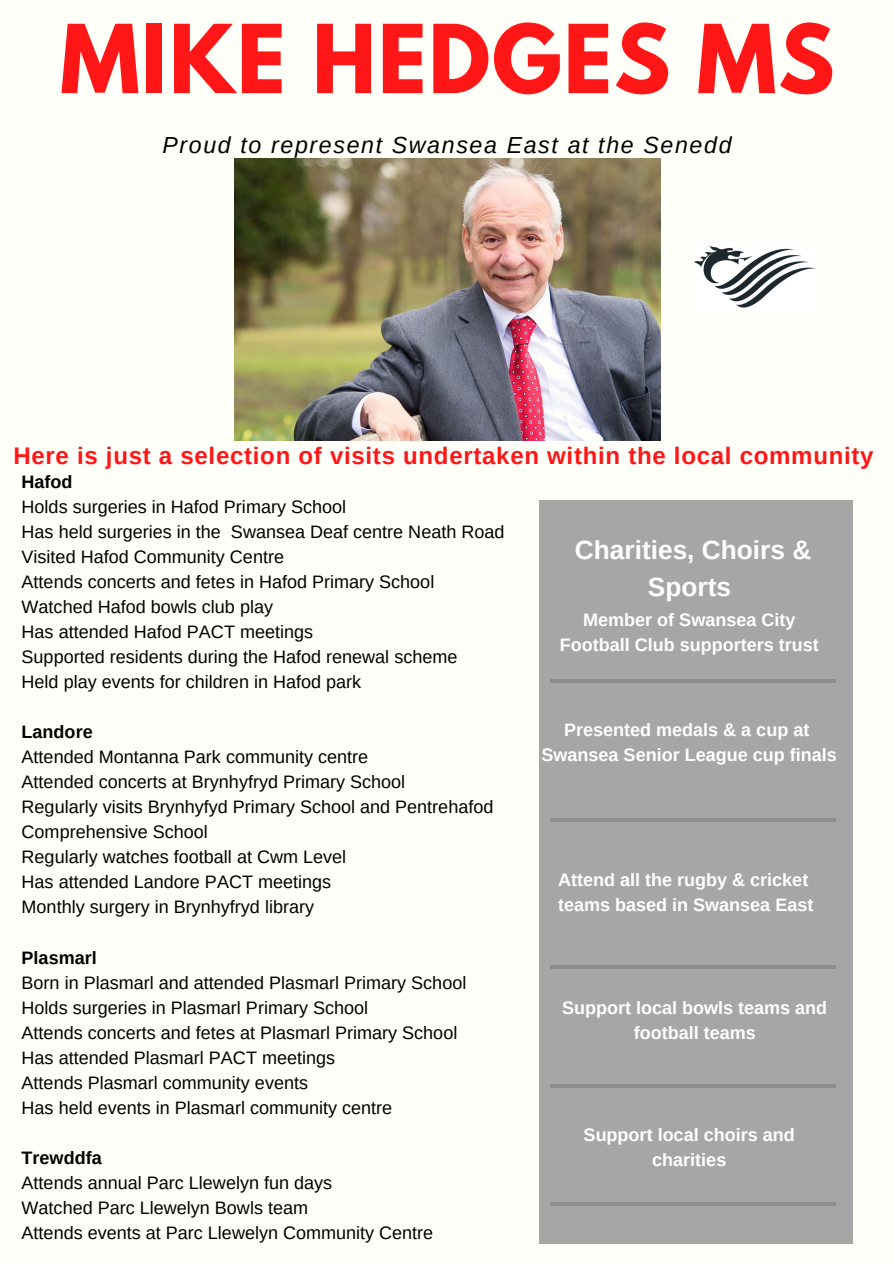
<style>
.page{position:relative;width:894px;height:1264px;background:#fff}
.page>*{position:absolute;margin:0;border:0;box-sizing:border-box;transform-origin:0 0}
.t1{font:700 84px "League Spartan";letter-spacing:.02em;color:#ff1616}
.t2{font:700 26.25px/36.3px "Arimo";color:#fff;text-align:center}
.t3{font:700 24px "Arimo";letter-spacing:.03em;color:#ff1616}
.t4{font:italic 23.25px "Arimo";letter-spacing:.07em;color:#000}
.t5{font:18px/25px "Arimo";color:#000}
.t6{font:700 18px/24.8px "Arimo";color:#fff;text-align:center}
.t7{font:700 18px "Arimo";color:#000}
</style>
<div class="page">
<div style="left:0;top:0;width:893px;height:1263px;background:#fffff9"></div>
<div style="left:539px;top:500px;width:313px;height:744px;background:#a6a6a6"></div>
<hr style="left:550px;top:818px;width:285px;height:4px;background:#8d8d8d">
<hr style="left:550px;top:965px;width:285px;height:3px;background:#000">
<hr style="left:550px;top:1084px;width:285px;height:3px;background:#000">
<hr style="left:550px;top:1202px;width:285px;height:4px;background:#8d8d8d">
<hr style="left:550px;top:679px;width:285px;height:3px;background:#000">
<img style="left:234px;top:159px;width:426px;height:281px">
<img style="left:694px;top:245px;width:121px;height:63px">
<h1 class="t1" style="left:60px;top:17px;width:775px">MIKE HEDGES MS</h1>
<p class="t4" style="left:162px;top:132px;width:570px">Proud to represent Swansea East at the Senedd</p>
<h3 class="t3" style="left:13px;top:442px;width:861px">Here is just a selection of visits undertaken within the local community</h3>
<p class="t7" style="left:22px;top:471px;width:53px">Hafod</p>
<p class="t5" style="left:22px;top:494px;width:484px">Holds surgeries in Hafod Primary School<br>Has held surgeries in the Swansea Deaf centre Neath Road Visited Hafod Community Centre<br>Attends concerts and fetes in Hafod Primary School Watched Hafod bowls club play<br>Has attended Hafod PACT meetings<br>Supported residents during the Hafod renewal scheme<br>Held play events for children in Hafod park</p>
<p class="t7" style="left:22px;top:722px;width:73px">Landore</p>
<p class="t5" style="left:22px;top:744px;width:473px">Attended Montanna Park community centre<br>Attended concerts at Brynhyfryd Primary School<br>Regularly visits Brynhyfyd Primary School and Pentrehafod Comprehensive School<br>Regularly watches football at Cwm Level<br>Has attended Landore PACT meetings<br>Monthly surgery in Brynhyfryd library</p>
<p class="t7" style="left:22px;top:947px;width:77px">Plasmarl</p>
<p class="t5" style="left:22px;top:969px;width:446px">Born in Plasmarl and attended Plasmarl Primary School Holds surgeries in Plasmarl Primary School<br>Attends concerts and fetes at Plasmarl Primary School Has attended Plasmarl PACT meetings<br>Attends Plasmarl community events<br>Has held events in Plasmarl community centre</p>
<p class="t7" style="left:22px;top:1147px;width:82px">Trewddfa</p>
<p class="t5" style="left:22px;top:1170px;width:413px">Attends annual Parc Llewelyn fun days<br>Watched Parc Llewelyn Bowls team<br>Attends events at Parc Llewelyn Community Centre</p>
<h2 class="t2" style="left:574px;top:532px;width:238px">Charities, Choirs &amp;<br>Sports</h2>
<p class="t6" style="left:559px;top:607px;width:261px">Member of Swansea City<br>Football Club supporters trust</p>
<p class="t6" style="left:541px;top:717px;width:297px">Presented medals &amp; a cup at<br>Swansea Senior League cup finals</p>
<p class="t6" style="left:558px;top:867px;width:257px;text-align:left">Attend all the rugby &amp; cricket teams based in Swansea East</p>
<p class="t6" style="left:562px;top:995px;width:266px">Support local bowls teams and football teams</p>
<p class="t6" style="left:583px;top:1122px;width:212px">Support local choirs and charities</p>
</div>
